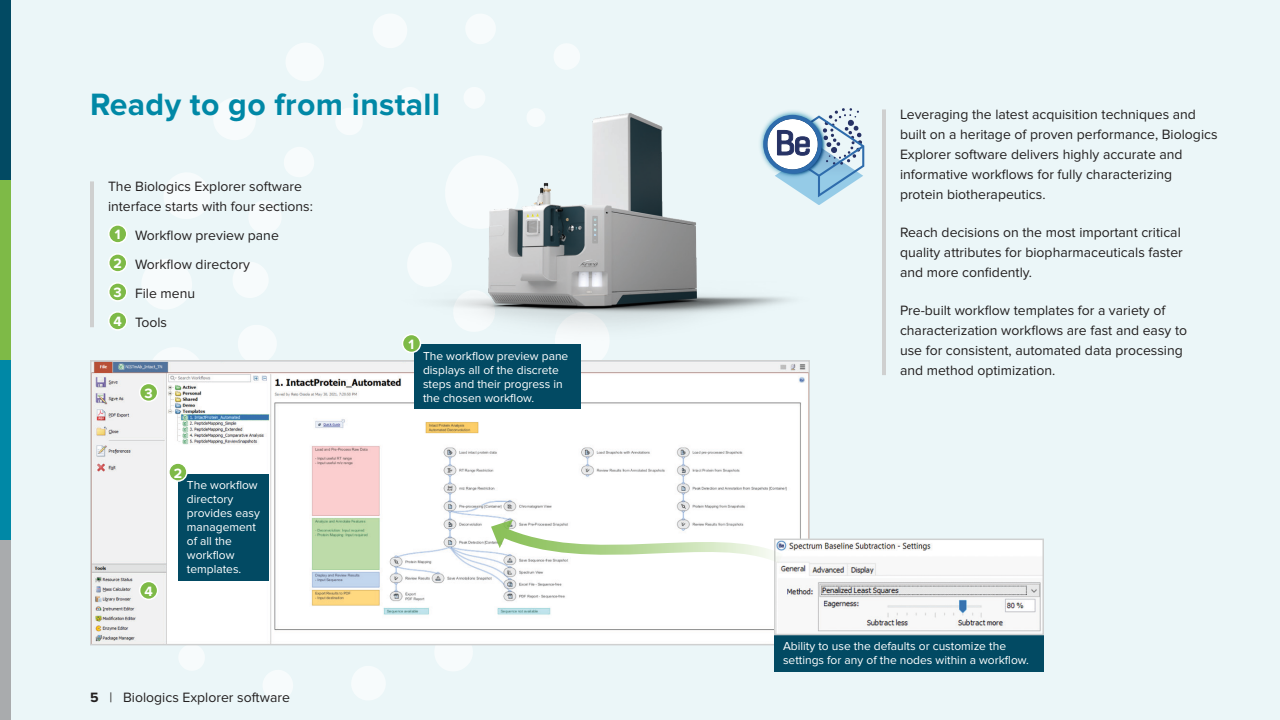
<style>
.page{position:relative;width:1280px;height:720px;background:#ebf6f8}
.page>*{position:absolute;margin:0;border:0;box-sizing:border-box;transform-origin:0 0}
.t1{font:700 32px "Proxima Nova";letter-spacing:.01em;color:#0088a6}
.body{font:14px/20px "Proxima Nova";color:#232020}
.pos_indented{font:14px "Proxima Nova";color:#232020}
.body-2{font:700 14px "Proxima Nova";color:#fff}
.captions{font:12px/14px "Proxima Nova";color:#fff}
.s1{font-weight:700}
</style>
<div class="page">
<svg style="left:286px;top:43px;width:38px;height:38px"></svg>
<svg style="left:373px;top:14px;width:34px;height:34px"></svg>
<svg style="left:142px;top:259px;width:50px;height:50px"></svg>
<svg style="left:164px;top:173px;width:46px;height:46px"></svg>
<svg style="left:214px;top:98px;width:41px;height:42px"></svg>
<svg style="left:466px;top:14px;width:29px;height:30px"></svg>
<svg style="left:554px;top:44px;width:26px;height:25px"></svg>
<svg style="left:468px;top:87px;width:13px;height:3px"></svg>
<svg style="left:284px;top:147px;width:30px;height:30px"></svg>
<svg style="left:403px;top:87px;width:14px;height:3px"></svg>
<svg style="left:249px;top:201px;width:32px;height:32px"></svg>
<svg style="left:233px;top:262px;width:35px;height:36px"></svg>
<svg style="left:336px;top:108px;width:26px;height:27px"></svg>
<svg style="left:153px;top:325px;width:123px;height:35px"></svg>
<svg style="left:263px;top:670px;width:30px;height:30px"></svg>
<svg style="left:352px;top:666px;width:33px;height:34px"></svg>
<svg style="left:176px;top:645px;width:31px;height:25px"></svg>
<svg style="left:434px;top:645px;width:40px;height:26px"></svg>
<img style="left:93px;top:363px;width:714px;height:279px">
<div style="left:90px;top:360px;width:720px;height:285px;border:2px solid #cfd0d0"></div>
<img style="left:398px;top:90px;width:423px;height:256px">
<hr style="left:882px;top:109px;width:4px;height:266px;background:#cfd0d0">
<img style="left:756px;top:108px;width:7px;height:73px">
<svg style="left:763px;top:108px;width:101px;height:96px"></svg>
<div style="left:414px;top:345px;width:167px;height:64px;background:#024a63"></div>
<div style="left:774px;top:635px;width:270px;height:36px;background:#024a63"></div>
<div style="left:178px;top:475px;width:90px;height:106px;background:#024a63"></div>
<div style="left:109px;top:225px;width:18px;height:18px;background:#7eba47;border-radius:50%"></div>
<div style="left:108px;top:224px;width:20px;height:20px;border:2px solid #fff;border-radius:50%"></div>
<div style="left:109px;top:254px;width:18px;height:18px;background:#7eba47;border-radius:50%"></div>
<div style="left:108px;top:253px;width:20px;height:20px;border:2px solid #fff;border-radius:50%"></div>
<div style="left:109px;top:283px;width:18px;height:18px;background:#7eba47;border-radius:50%"></div>
<div style="left:108px;top:282px;width:20px;height:20px;border:2px solid #fff;border-radius:50%"></div>
<div style="left:109px;top:312px;width:18px;height:18px;background:#7eba47;border-radius:50%"></div>
<div style="left:108px;top:311px;width:20px;height:20px;border:2px solid #fff;border-radius:50%"></div>
<div style="left:402px;top:334px;width:18px;height:18px;background:#7eba47;border-radius:50%"></div>
<div style="left:402px;top:334px;width:19px;height:19px;border:2px solid #fff;border-radius:50%"></div>
<div style="left:169px;top:463px;width:18px;height:18px;background:#7eba47;border-radius:50%"></div>
<div style="left:168px;top:462px;width:20px;height:20px;border:2px solid #fff;border-radius:50%"></div>
<div style="left:140px;top:383px;width:18px;height:18px;background:#7eba47;border-radius:50%"></div>
<div style="left:139px;top:383px;width:19px;height:19px;border:2px solid #fff;border-radius:50%"></div>
<div style="left:140px;top:581px;width:18px;height:18px;background:#7eba47;border-radius:50%"></div>
<div style="left:139px;top:581px;width:19px;height:19px;border:2px solid #fff;border-radius:50%"></div>
<img style="left:777px;top:542px;width:264px;height:90px">
<div style="left:774px;top:539px;width:270px;height:96px;border:2px solid #cfd0d0"></div>
<svg style="left:444px;top:480px;width:340px;height:87px;background:#f1f5ef"></svg>
<hr style="left:90px;top:181px;width:4px;height:146px;background:#cfd0d0">
<div style="left:0;top:0;width:11px;height:180px;background:#024a63"></div>
<div style="left:0;top:180px;width:11px;height:180px;background:#7eba47"></div>
<div style="left:0;top:360px;width:11px;height:180px;background:#0088a6"></div>
<div style="left:0;top:540px;width:11px;height:180px;background:#a9abad"></div>
<p class="t1" style="left:90px;top:86px;width:352px">Ready to go from install</p>
<p class="body" style="left:108px;top:177px;width:206px">The Biologics Explorer software interface starts with four sections:</p>
<p class="body-2" style="left:115px;top:227px;width:7px">1</p>
<p class="pos_indented" style="left:135px;top:227px;width:145px">Workflow preview pane</p>
<p class="body-2" style="left:114px;top:256px;width:10px">2</p>
<p class="pos_indented" style="left:135px;top:256px;width:116px">Workflow directory</p>
<p class="body-2" style="left:114px;top:285px;width:10px">3</p>
<p class="pos_indented" style="left:135px;top:285px;width:62px">File menu</p>
<p class="body-2" style="left:114px;top:314px;width:10px">4</p>
<p class="pos_indented" style="left:135px;top:314px;width:34px">Tools</p>
<p class="body-2" style="left:145px;top:385px;width:10px">3</p>
<p class="body-2" style="left:144px;top:583px;width:10px">4</p>
<p class="body-2" style="left:174px;top:465px;width:10px">2</p>
<p class="captions" style="left:187px;top:479px;width:75px">The workflow directory provides easy management of all the workflow templates.</p>
<p class="body" style="left:90px;top:688px;width:201px"><span class="s1">5</span> | Biologics Explorer software</p>
<p class="body-2" style="left:409px;top:336px;width:7px">1</p>
<p class="captions" style="left:423px;top:349px;width:147px">The workflow preview pane displays all of the discrete steps and their progress in the chosen workflow.</p>
<p class="body" style="left:900px;top:105px;width:319px">Leveraging the latest acquisition techniques and built on a heritage of proven performance, Biologics Explorer software delivers highly accurate and informative workflows for fully characterizing protein biotherapeutics.</p>
<p class="body" style="left:900px;top:223px;width:284px">Reach decisions on the most important critical quality attributes for biopharmaceuticals faster and more confidently.</p>
<p class="body" style="left:900px;top:301px;width:289px">Pre-built workflow templates for a variety of characterization workflows are fast and easy to use for consistent, automated data processing and method optimization.</p>
<p class="captions" style="left:783px;top:639px;width:247px">Ability to use the defaults or customize the settings for any of the nodes within a workflow.</p>
</div>
